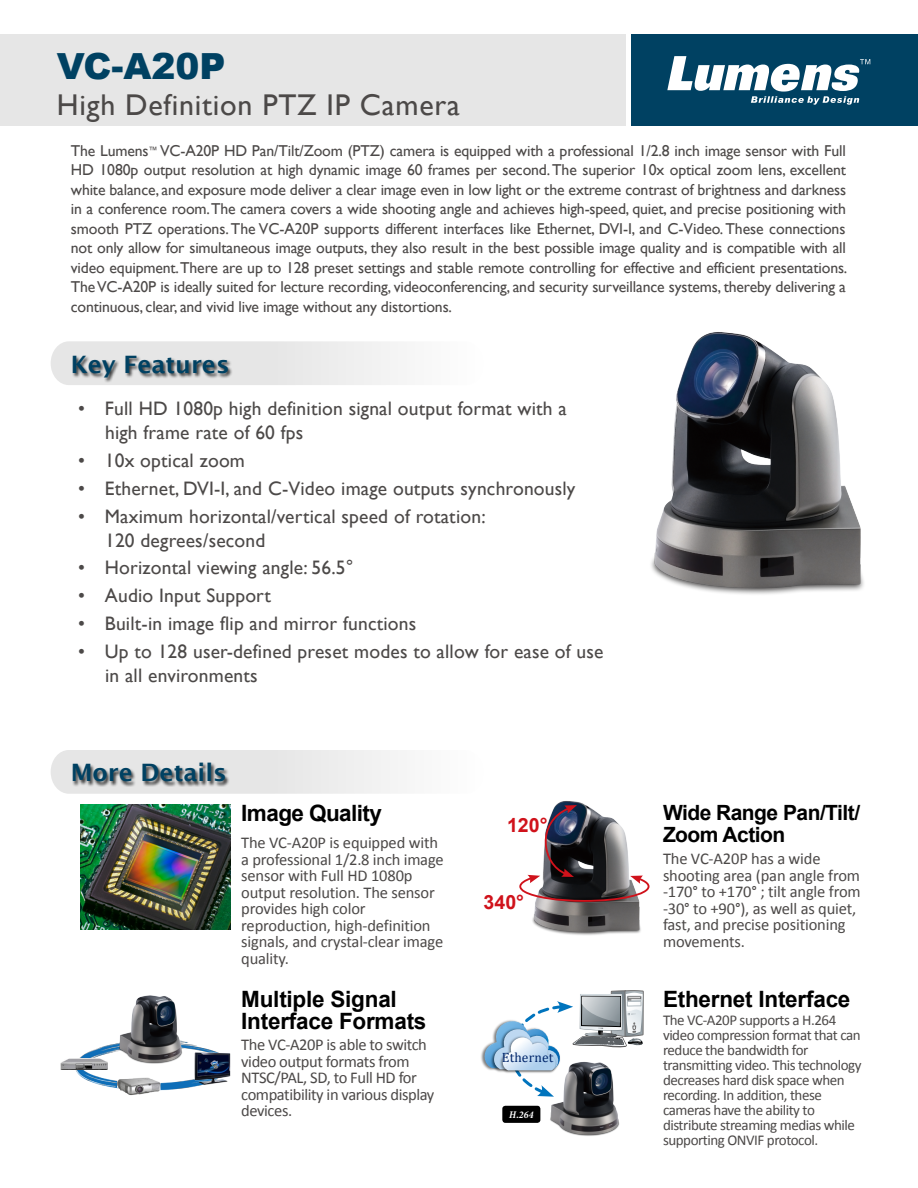
<style>
.page{position:relative;width:918px;height:1188px;background:#fff}
.page>*{position:absolute;margin:0;border:0;box-sizing:border-box;transform-origin:0 0}
.t1{font:900 36px "Arial";color:#004162}
.t2{font:30px "Gill Sans";letter-spacing:.025em;color:#4c4948}
.t3{font:600 24px "Lucida Sans";color:#004162}
.t4{font:700 22.5px "Arial";letter-spacing:-.01em;color:#000}
.t5{font:700 21px/22.5px "Arial";letter-spacing:-.025em;color:#000}
.t6{font:700 19.65px "Arial";color:#d0121b}
.t7{font:19.5px/24px "Gill Sans";letter-spacing:.01em;color:#4c4948}
.t8{font:16.5px/16.5px "Calibri";letter-spacing:-.01em;color:#4c4948}
.t9{font:15.75px/19.5px "Gill Sans";letter-spacing:-.01em;color:#4c4948}
.t10{font:15px/15px "Calibri";letter-spacing:-.03em;color:#4c4948}
.t11{font:13.5px "Cambria";letter-spacing:.01em;color:#00256a}
.t12{font:italic 700 condensed 10.2px "Minion Pro";color:#fff}
</style>
<div class="page">
<div style="left:0;top:34px;width:626px;height:92px;background:#e6e6e6"></div>
<div style="left:632px;top:34px;width:286px;height:92px;background:#004162"></div>
<svg style="left:667px;top:56px;width:203px;height:49px"></svg>
<svg style="left:51px;top:341px;width:347px;height:44px"></svg>
<div style="left:71px;top:355px;width:161px;height:27px;background:#000;opacity:.75"></div>
<img style="left:651px;top:332px;width:213px;height:262px">
<svg style="left:51px;top:750px;width:347px;height:44px"></svg>
<div style="left:71px;top:762px;width:159px;height:25px;background:#000;opacity:.75"></div>
<img style="left:80px;top:804px;width:150px;height:125px">
<img style="left:71px;top:1054px;width:126px;height:37px">
<img style="left:84px;top:995px;width:123px;height:82px">
<img style="left:118px;top:1076px;width:44px;height:19px">
<img style="left:194px;top:1049px;width:37px;height:37px">
<img style="left:61px;top:1058px;width:47px;height:11px">
<img style="left:532px;top:801px;width:109px;height:134px">
<svg style="left:519px;top:805px;width:131px;height:98px"></svg>
<img style="left:550px;top:1097px;width:70px;height:39px">
<img style="left:481px;top:1048px;width:3px;height:18px">
<div style="left:502px;top:1106px;width:38px;height:17px;background:#000;border-radius:3px"></div>
<svg style="left:484px;top:991px;width:159px;height:106px"></svg>
<h1 class="t1" style="left:57px;top:40px;width:170px">VC-A20P</h1>
<h2 class="t2" style="left:57px;top:88px;width:405px">High Definition PTZ IP Camera</h2>
<p class="t9" style="left:71px;top:141px;width:778px">The Lumens<sup>™</sup> VC-A20P HD Pan/Tilt/Zoom (PTZ) camera is equipped with a professional 1/2.8 inch image sensor with Full HD 1080p output resolution at high dynamic image 60 frames per second. The superior 10x optical zoom lens, excellent white balance, and exposure mode deliver a clear image even in low light or the extreme contrast of brightness and darkness in a conference room. The camera covers a wide shooting angle and achieves high-speed, quiet, and precise positioning with smooth PTZ operations. The VC-A20P supports different interfaces like Ethernet, DVI-I, and C-Video. These connections not only allow for simultaneous image outputs, they also result in the best possible image quality and is compatible with all video equipment. There are up to 128 preset settings and stable remote controlling for effective and efficient presentations.<br>The VC-A20P is ideally suited for lecture recording, videoconferencing, and security surveillance systems, thereby delivering a continuous, clear, and vivid live image without any distortions.</p>
<h3 class="t3" style="left:71px;top:350px;width:160px">Key Features</h3>
<p class="t7" style="left:105px;top:397px;width:463px;text-indent:-27px">• Full HD 1080p high definition signal output format with a high frame rate of 60 fps</p>
<p class="t7" style="left:78px;top:449px;width:168px">• 10x optical zoom</p>
<p class="t7" style="left:78px;top:477px;width:499px">• Ethernet, DVI-I, and C-Video image outputs synchronously</p>
<p class="t7" style="left:105px;top:504px;width:382px;text-indent:-27px">• Maximum horizontal/vertical speed of rotation:<br>120 degrees/second</p>
<p class="t7" style="left:78px;top:556px;width:277px">• Horizontal viewing angle: 56.5°</p>
<p class="t7" style="left:78px;top:584px;width:195px">• Audio Input Support</p>
<p class="t7" style="left:78px;top:612px;width:340px">• Built-in image flip and mirror functions</p>
<p class="t7" style="left:105px;top:640px;width:500px;text-indent:-27px">• Up to 128 user-defined preset modes to allow for ease of use in all environments</p>
<h3 class="t3" style="left:71px;top:759px;width:157px">More Details</h3>
<h3 class="t4" style="left:241px;top:798px;width:142px">Image Quality</h3>
<h3 class="t5" style="left:663px;top:802px;width:199px">Wide Range Pan/Tilt/<br>Zoom Action</h3>
<p class="t8" style="left:663px;top:851px;width:199px">The VC-A20P has a wide shooting area (pan angle from -170° to +170° ; tilt angle from -30° to +90°), as well as quiet, fast, and precise positioning movements.</p>
<p class="t6" style="left:507px;top:812px;width:42px">120°</p>
<p class="t8" style="left:241px;top:834px;width:204px">The VC-A20P is equipped with a professional 1/2.8 inch image sensor with Full HD 1080p output resolution. The sensor provides high color reproduction, high-definition signals, and crystal-clear image quality.</p>
<p class="t6" style="left:484px;top:889px;width:42px">340°</p>
<h3 class="t4" style="left:241px;top:984px;width:157px">Multiple Signal</h3>
<h3 class="t4" style="left:663px;top:984px;width:189px">Ethernet Interface</h3>
<h3 class="t4" style="left:241px;top:1007px;width:187px">Interface Formats</h3>
<p class="t8" style="left:241px;top:1037px;width:195px">The VC-A20P is able to switch video output formats from<br>NTSC/PAL, SD, to Full HD for compatibility in various display devices.</p>
<p class="t10" style="left:663px;top:1013px;width:200px">The VC-A20P supports a H.264 video compression format that can reduce the bandwidth for transmitting video. This technology decreases hard disk space when recording. In addition, these cameras have the ability to distribute streaming medias while supporting ONVIF protocol.</p>
<p class="t11" style="left:502px;top:1050px;width:53px">Ethernet</p>
<p class="t12" style="left:509px;top:1107px;width:26px">H.264</p>
</div>
